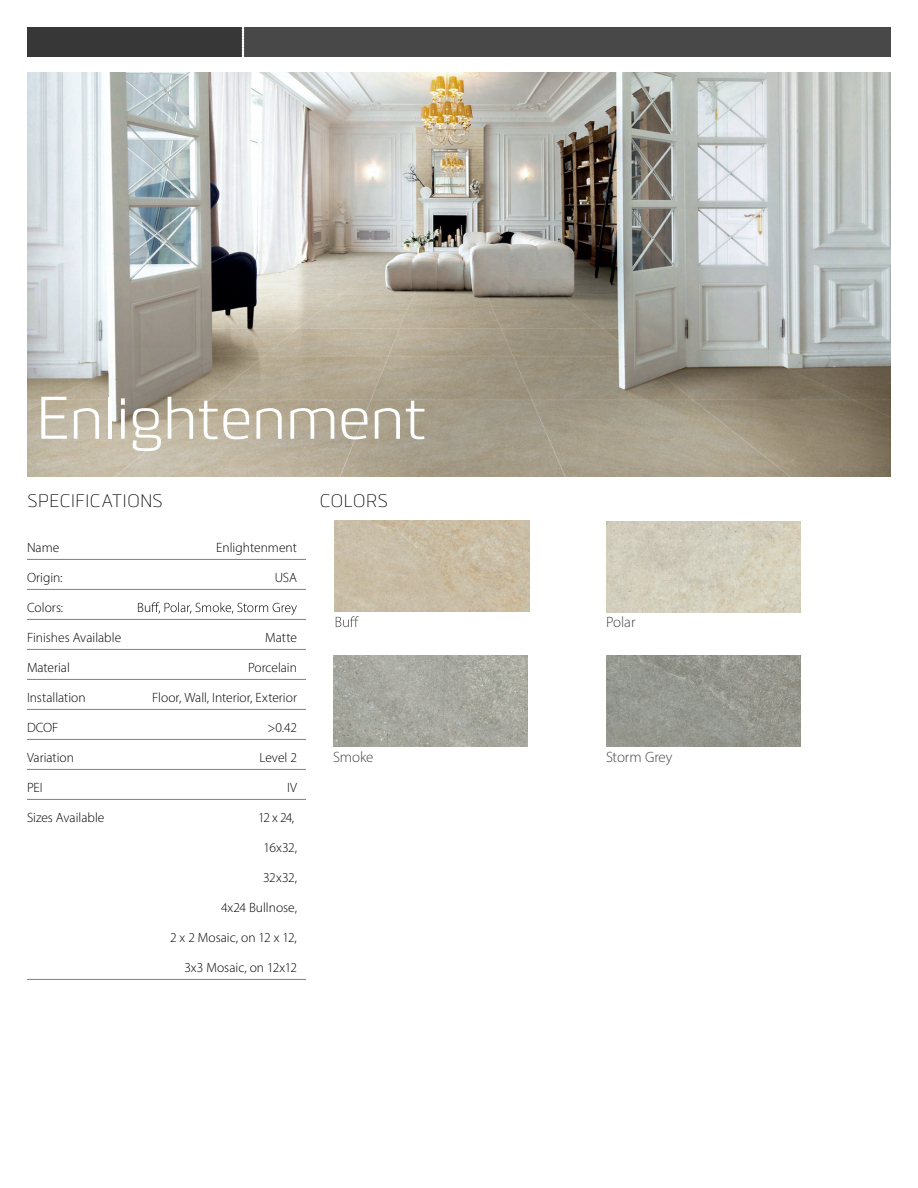
<style>
.page{position:relative;width:918px;height:1188px;background:#fff}
.page>*{position:absolute;margin:0;border:0;box-sizing:border-box;transform-origin:0 0}
.t1{font:60px "Bitner W00";letter-spacing:-.025em;color:#fff}
.t2{font:300 18px "Bitner W00";color:#000}
.t3{font:300 15px "Myriad Pro";letter-spacing:-.005em;color:#434343}
.t4{font:300 13.5px "Myriad Pro";color:#030100}
</style>
<div class="page">
<div style="left:243px;top:27px;width:648px;height:30px;background:#484848"></div>
<img style="left:27px;top:72px;width:864px;height:405px">
<hr style="left:27px;top:559px;width:279px;height:1px;background:#808080">
<hr style="left:27px;top:589px;width:279px;height:1px;background:#808080">
<hr style="left:27px;top:619px;width:279px;height:1px;background:#808080">
<hr style="left:27px;top:649px;width:279px;height:1px;background:#808080">
<hr style="left:27px;top:679px;width:279px;height:1px;background:#808080">
<hr style="left:27px;top:709px;width:279px;height:1px;background:#808080">
<hr style="left:27px;top:739px;width:279px;height:1px;background:#808080">
<hr style="left:27px;top:769px;width:279px;height:1px;background:#808080">
<hr style="left:27px;top:799px;width:279px;height:1px;background:#808080">
<hr style="left:27px;top:979px;width:279px;height:1px;background:#808080">
<svg style="left:151px;top:602px;width:146px;height:13px"></svg>
<div style="left:27px;top:27px;width:216px;height:30px;background:#373737"></div>
<svg style="left:242px;top:27px;width:2px;height:30px"></svg>
<img style="left:334px;top:521px;width:195px;height:91px">
<svg style="left:336px;top:616px;width:23px;height:11px"></svg>
<img style="left:333px;top:656px;width:195px;height:91px">
<img style="left:606px;top:656px;width:195px;height:91px">
<img style="left:606px;top:521px;width:195px;height:92px">
<svg style="left:683px;top:374px;width:189px;height:89px;background:#918671"></svg>
<h1 class="t1" style="left:36px;top:372px;width:394px">Enlightenment</h1>
<h2 class="t2" style="left:27px;top:487px;width:137px">SPECIFICATIONS</h2>
<h2 class="t2" style="left:320px;top:487px;width:70px">COLORS</h2>
<p class="t4" style="left:27px;top:539px;width:34px">Name</p>
<p class="t4" style="left:216px;top:539px;width:82px">Enlightenment</p>
<p class="t4" style="left:27px;top:569px;width:37px">Origin:</p>
<p class="t4" style="left:275px;top:569px;width:24px">USA</p>
<p class="t4" style="left:27px;top:599px;width:38px">Colors:</p>
<p class="t4" style="left:137px;top:599px;width:15px">Bu</p>
<p class="t4" style="left:27px;top:629px;width:96px">Finishes Available</p>
<p class="t4" style="left:265px;top:629px;width:33px">Matte</p>
<p class="t4" style="left:27px;top:659px;width:44px">Material</p>
<p class="t4" style="left:248px;top:659px;width:50px">Porcelain</p>
<p class="t4" style="left:27px;top:689px;width:60px">Installation</p>
<p class="t4" style="left:152px;top:689px;width:146px">Floor, Wall, Interior, Exterior</p>
<p class="t4" style="left:27px;top:719px;width:33px">DCOF</p>
<p class="t4" style="left:267px;top:719px;width:31px">&gt;0.42</p>
<p class="t4" style="left:27px;top:749px;width:49px">Variation</p>
<p class="t4" style="left:259px;top:749px;width:39px">Level 2</p>
<p class="t4" style="left:27px;top:779px;width:17px">PEI</p>
<p class="t4" style="left:287px;top:779px;width:11px">IV</p>
<p class="t4" style="left:27px;top:809px;width:79px">Sizes Available</p>
<p class="t4" style="left:258px;top:809px;width:37px">12 x 24,</p>
<p class="t4" style="left:264px;top:839px;width:35px">16x32,</p>
<p class="t4" style="left:263px;top:869px;width:35px">32x32,</p>
<p class="t4" style="left:221px;top:899px;width:77px">4x24 Bullnose,</p>
<p class="t4" style="left:170px;top:929px;width:128px">2 x 2 Mosaic, on 12 x 12,</p>
<p class="t4" style="left:185px;top:959px;width:114px">3x3 Mosaic, on 12x12</p>
<p class="t3" style="left:606px;top:613px;width:31px">Polar</p>
<p class="t3" style="left:333px;top:748px;width:42px">Smoke</p>
<p class="t3" style="left:606px;top:748px;width:68px">Storm Grey</p>
</div>
